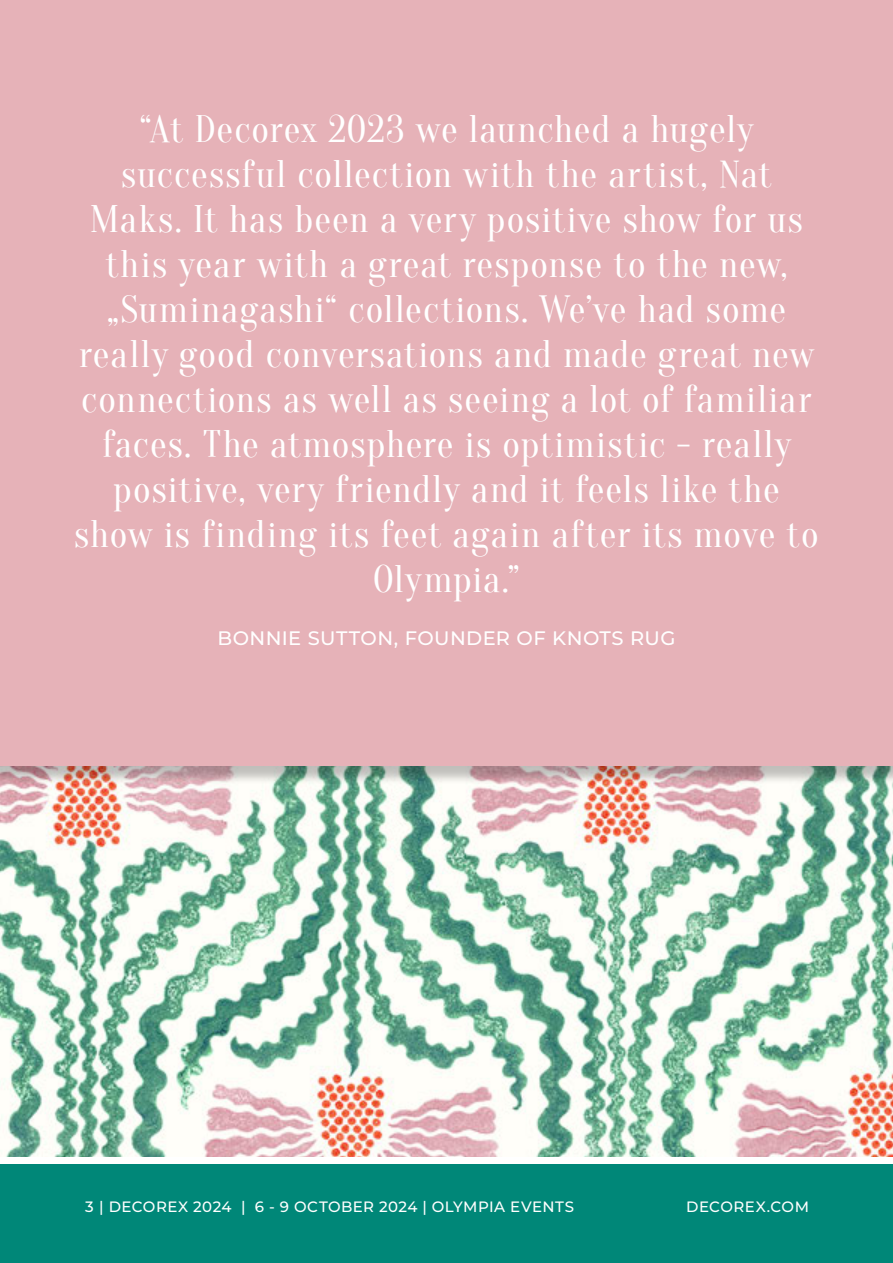
<style>
.page{position:relative;width:893px;height:1263px;background:#fff}
.page>*{position:absolute;margin:0;border:0;box-sizing:border-box;transform-origin:0 0}
.t1{font:37.5px/45px "Oranienbaum";letter-spacing:.025em;color:#fff;text-align:center}
.t2{font:500 19.5px "Montserrat";letter-spacing:.02em;color:#fff}
.t3{font:500 15px "Montserrat";letter-spacing:.03em;color:#fff}
</style>
<div class="page">
<div style="left:0;top:1157px;width:893px;height:106px;background:#008778"></div>
<div style="left:0;top:1157px;width:893px;height:7px;background:#fff"></div>
<img style="left:0;top:785px;width:893px;height:372px">
<div style="left:0;top:0;width:893px;height:785px;background:#000;opacity:.25"></div>
<div style="left:0;top:0;width:893px;height:766px;background:#e6b2b8"></div>
<p class="t1" style="left:74px;top:107px;width:746px">“At Decorex 2023 we launched a hugely successful collection with the artist, Nat Maks. It has been a very positive show for us this year with a great response to the new‚ „Suminagashi“ collections. We’ve had some really good conversations and made great new connections as well as seeing a lot of familiar faces. The atmosphere is optimistic - really positive, very friendly and it feels like the show is finding its feet again after its move to Olympia.”</p>
<p class="t2" style="left:217px;top:624px;width:460px">BONNIE SUTTON, FOUNDER OF KNOTS RUG</p>
<p class="t3" style="left:85px;top:1196px;width:490px">3 | DECOREX 2024 | 6 - 9 OCTOBER 2024 | OLYMPIA EVENTS</p>
<p class="t3" style="left:686px;top:1196px;width:124px">DECOREX.COM</p>
</div>
